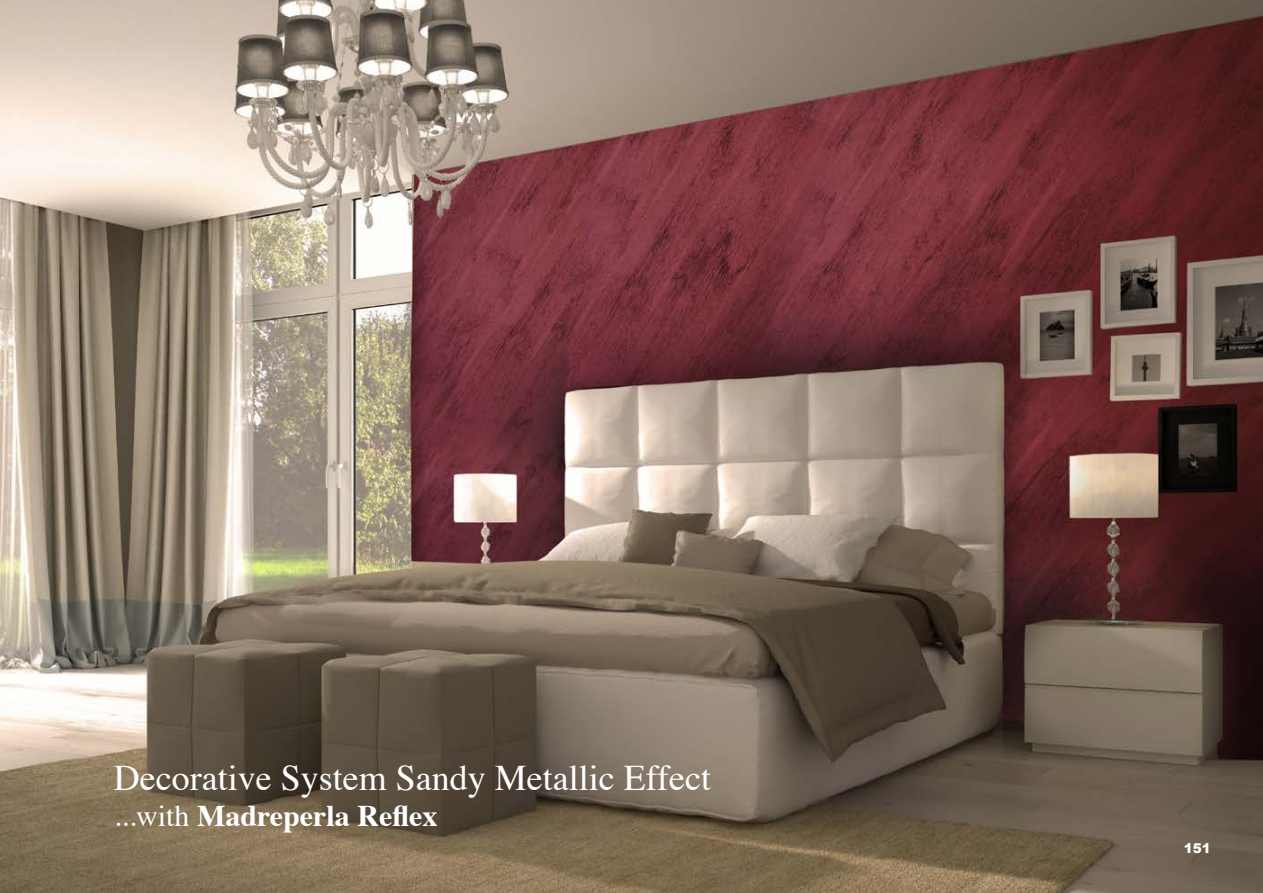
<style>
.page{position:relative;width:1263px;height:893px;background:#fff}
.page>*{position:absolute;margin:0;border:0;box-sizing:border-box;transform-origin:0 0}
.t1{font:36px "Times";color:#fff}
.t2{font:700 30px "Times";color:#fff}
.t3{font:900 13.5px "Arial";color:#fff}
.s1{font-weight:400}
</style>
<div class="page">
<img style="left:1px;top:0;width:1262px;height:893px">
<img style="left:0;top:0;width:1px;height:893px">
<p class="t1" style="left:114px;top:744px;width:599px">Decorative System Sandy Metallic Effect</p>
<p class="t2" style="left:114px;top:787px;width:325px"><span class="s1">...with</span> Madreperla Reflex</p>
<p class="t3" style="left:1184px;top:839px;width:29px">151</p>
</div>
